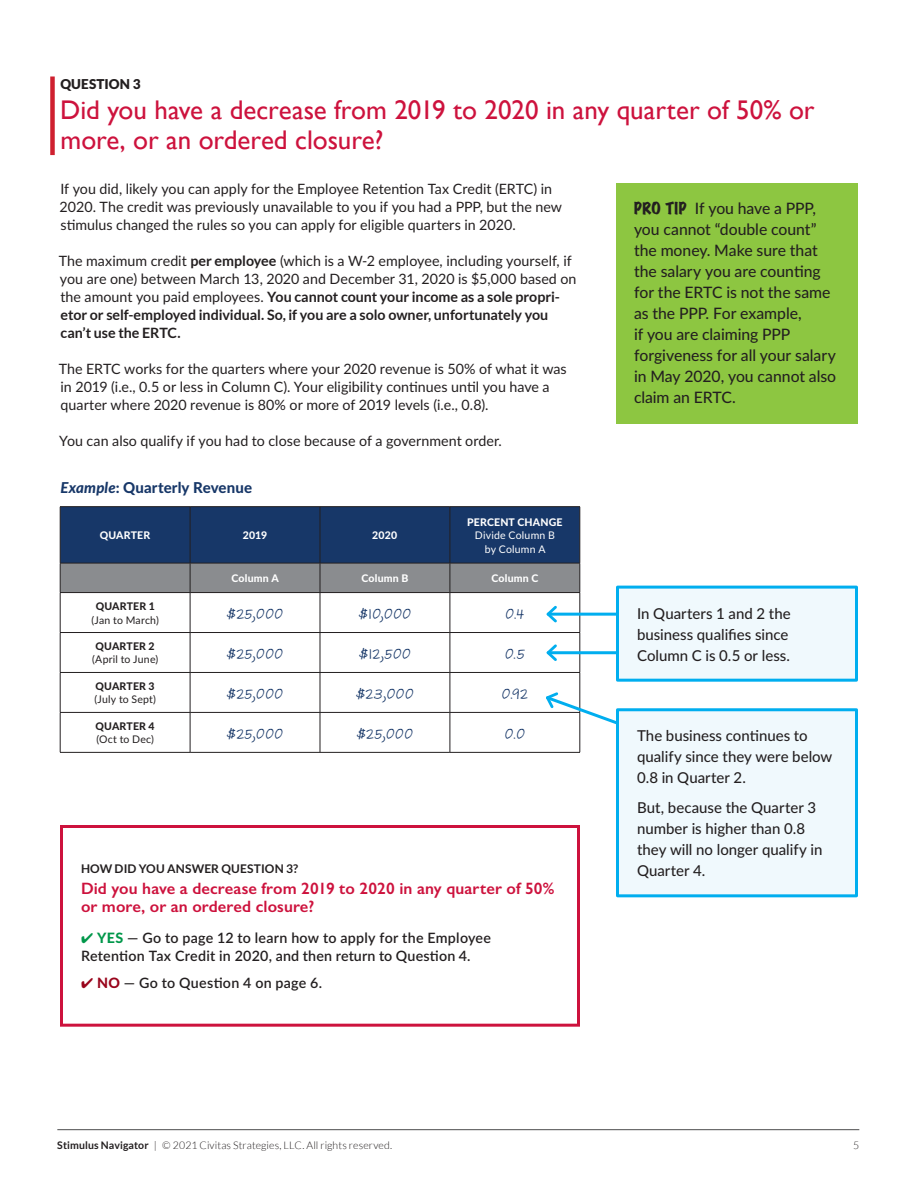
<style>
.page{position:relative;width:918px;height:1188px;background:#fff}
.page>*{position:absolute;margin:0;border:0;box-sizing:border-box;transform-origin:0 0}
.H2_Question{font:27px/30px "Gill Sans";letter-spacing:-.005em;color:#cd123d}
.H2_Question_Reprise{font:600 16.5px/18px "Gill Sans";letter-spacing:.005em;color:#cd123d}
.Handwriting{font:16.5px "Adobe Handwriting Tiffany";letter-spacing:-.005em;color:#173768}
.Tip{font:500 15.75px/21px "Lato";letter-spacing:-.005em;color:#231f20}
.Example_Notes{font:500 15px/21px "Lato";color:#231f20}
.Table_Title{font:800 15px "Lato";letter-spacing:.01em;color:#173768}
.Body{font:14.25px/18px "Lato";color:#231f20}
.YES_NO{font:600 14.25px/18px "Lato";letter-spacing:.015em;color:#231f20}
.H2_Question-2{font:900 13.5px "Lato";letter-spacing:.01em;color:#231f20}
.H2_Question_Reprise-2{font:700 12px "Lato";letter-spacing:.01em;color:#231f20}
.Table_Left_Column{font:10.5px/13.5px "Lato";letter-spacing:.02em;color:#231f20;text-align:center}
.t1{font:300 10.5px "Lato";letter-spacing:.01em;color:#231f20}
.Table_Column_H1{font:800 10.5px "Lato";letter-spacing:.015em;color:#fff}
.Table_Column_H1-2{font:10.5px/13.5px "Lato";letter-spacing:.02em;color:#fff;text-align:center}
.Table_Column_H2{font:800 10.5px "Lato";letter-spacing:.02em;color:#fff}
.s1{font-weight:700}
.s2{font-style:italic}
.s3{font-weight:800}
.s4{font-family:"Marker Felt";font-weight:400;font-stretch:expanded;font-size:15px}
.s5{color:#00974a}
.s6{font-weight:800;color:#00974a}
.s7{color:#99051c}
.s8{font-weight:800;color:#99051c}
</style>
<div class="page">
<hr style="left:57px;top:1129px;width:802px;height:1px;background:#4b4c4d">
<hr style="left:320px;top:593px;width:1px;height:39px;background:#231f20">
<hr style="left:450px;top:593px;width:1px;height:39px;background:#231f20">
<hr style="left:60px;top:632px;width:130px;height:1px;background:#231f20">
<hr style="left:190px;top:632px;width:130px;height:1px;background:#231f20">
<hr style="left:320px;top:632px;width:130px;height:1px;background:#231f20">
<hr style="left:320px;top:633px;width:1px;height:39px;background:#231f20">
<hr style="left:450px;top:632px;width:130px;height:1px;background:#231f20">
<hr style="left:450px;top:633px;width:1px;height:39px;background:#231f20">
<hr style="left:60px;top:672px;width:130px;height:1px;background:#231f20">
<hr style="left:190px;top:672px;width:130px;height:1px;background:#231f20">
<hr style="left:320px;top:672px;width:130px;height:1px;background:#231f20">
<hr style="left:320px;top:673px;width:1px;height:39px;background:#231f20">
<hr style="left:450px;top:672px;width:130px;height:1px;background:#231f20">
<hr style="left:450px;top:673px;width:1px;height:39px;background:#231f20">
<hr style="left:60px;top:712px;width:130px;height:1px;background:#231f20">
<hr style="left:190px;top:712px;width:130px;height:1px;background:#231f20">
<hr style="left:320px;top:712px;width:130px;height:1px;background:#231f20">
<hr style="left:320px;top:713px;width:1px;height:39px;background:#231f20">
<hr style="left:450px;top:712px;width:130px;height:1px;background:#231f20">
<hr style="left:450px;top:713px;width:1px;height:39px;background:#231f20">
<hr style="left:60px;top:506px;width:130px;height:1px;background:#231f20">
<hr style="left:190px;top:506px;width:130px;height:1px;background:#231f20">
<hr style="left:320px;top:506px;width:130px;height:1px;background:#231f20">
<hr style="left:450px;top:506px;width:130px;height:1px;background:#231f20">
<hr style="left:60px;top:593px;width:1px;height:39px;background:#231f20">
<hr style="left:190px;top:593px;width:1px;height:39px;background:#231f20">
<hr style="left:580px;top:593px;width:1px;height:39px;background:#231f20">
<hr style="left:60px;top:633px;width:1px;height:39px;background:#231f20">
<hr style="left:190px;top:633px;width:1px;height:39px;background:#231f20">
<hr style="left:580px;top:633px;width:1px;height:39px;background:#231f20">
<hr style="left:60px;top:673px;width:1px;height:39px;background:#231f20">
<hr style="left:190px;top:673px;width:1px;height:39px;background:#231f20">
<hr style="left:580px;top:673px;width:1px;height:39px;background:#231f20">
<hr style="left:60px;top:713px;width:1px;height:39px;background:#231f20">
<hr style="left:190px;top:713px;width:1px;height:39px;background:#231f20">
<hr style="left:580px;top:713px;width:1px;height:39px;background:#231f20">
<hr style="left:60px;top:752px;width:130px;height:1px;background:#231f20">
<hr style="left:190px;top:752px;width:130px;height:1px;background:#231f20">
<hr style="left:320px;top:752px;width:130px;height:1px;background:#231f20">
<hr style="left:450px;top:752px;width:130px;height:1px;background:#231f20">
<svg style="left:60px;top:507px;width:521px;height:86px;background:#3d5273"></svg>
<hr style="left:60px;top:592px;width:130px;height:1px;background:#231f20">
<hr style="left:190px;top:592px;width:130px;height:1px;background:#231f20">
<hr style="left:320px;top:592px;width:130px;height:1px;background:#231f20">
<hr style="left:450px;top:592px;width:130px;height:1px;background:#231f20">
<hr style="left:548px;top:613px;width:89px;height:3px;background:#00aeef">
<svg style="left:546px;top:605px;width:13px;height:18px"></svg>
<hr style="left:548px;top:651px;width:89px;height:3px;background:#00aeef">
<svg style="left:546px;top:644px;width:13px;height:17px"></svg>
<div style="left:618px;top:587px;width:238px;height:93px;background:#f0f9fd"></div>
<div style="left:616px;top:586px;width:242px;height:96px;border:3px solid #00aeef"></div>
<svg style="left:544px;top:690px;width:72px;height:44px"></svg>
<div style="left:618px;top:710px;width:238px;height:186px;background:#f0f9fd"></div>
<div style="left:616px;top:708px;width:242px;height:189px;border:3px solid #00aeef"></div>
<div style="left:60px;top:825px;width:520px;height:202px;border:3px solid #cd123d"></div>
<div style="left:616px;top:183px;width:242px;height:241px;background:#8dc641"></div>
<div style="left:50px;top:76px;width:5px;height:79px;background:#cf202f"></div>
<p class="H2_Question-2" style="left:60px;top:76px;width:82px">QUESTION 3</p>
<p class="H2_Question" style="left:60px;top:94px;width:756px">Did you have a decrease from 2019 to 2020 in any quarter of 50% or more, or an ordered closure?</p>
<p class="Body" style="left:60px;top:180px;width:504px">If you did, likely you can apply for the Employee Retention Tax Credit (ERTC) in<br>2020. The credit was previously unavailable to you if you had a PPP, but the new stimulus changed the rules so you can apply for eligible quarters in 2020.</p>
<p class="Body" style="left:59px;top:252px;width:519px">The maximum credit <span class="s1">per employee</span> (which is a W-2 employee, including yourself, if you are one) between March 13, 2020 and December 31, 2020 is $5,000 based on the amount you paid employees. <span class="s1">You cannot count your income as a sole propri&shy;etor or self-employed individual. So, if you are a solo owner, unfortunately you can’t use the ERTC.</span></p>
<p class="Body" style="left:59px;top:360px;width:510px">The ERTC works for the quarters where your 2020 revenue is 50% of what it was in 2019 (i.e., 0.5 or less in Column C). Your eligibility continues until you have a quarter where 2020 revenue is 80% or more of 2019 levels (i.e., 0.8).</p>
<p class="Body" style="left:59px;top:432px;width:444px">You can also qualify if you had to close because of a government order.</p>
<p class="Table_Title" style="left:60px;top:476px;width:193px"><span class="s2">Example</span>: Quarterly Revenue</p>
<p class="Table_Column_H1" style="left:100px;top:527px;width:52px">QUARTER</p>
<p class="Table_Column_H1" style="left:243px;top:527px;width:26px">2019</p>
<p class="Table_Column_H1" style="left:372px;top:527px;width:26px">2020</p>
<p class="Table_Column_H1" style="left:467px;top:514px;width:97px">PERCENT CHANGE</p>
<p class="Table_Column_H1-2" style="left:475px;top:528px;width:81px">Divide Column B by Column A</p>
<p class="Table_Column_H2" style="left:231px;top:570px;width:49px">Column A</p>
<p class="Table_Column_H2" style="left:361px;top:570px;width:48px">Column B</p>
<p class="Table_Column_H2" style="left:491px;top:570px;width:48px">Column C</p>
<p class="Table_Left_Column" style="left:92px;top:599px;width:69px"><span class="s3">QUARTER 1 </span>(Jan to March)</p>
<p class="Handwriting" style="left:227px;top:602px;width:58px">$25,000</p>
<p class="Handwriting" style="left:358px;top:602px;width:54px">$10,000</p>
<p class="Handwriting" style="left:505px;top:602px;width:20px">0.4</p>
<p class="Table_Left_Column" style="left:92px;top:639px;width:68px"><span class="s3">QUARTER 2 </span>(April to June)</p>
<p class="Handwriting" style="left:227px;top:642px;width:58px">$25,000</p>
<p class="Handwriting" style="left:359px;top:642px;width:54px">$12,500</p>
<p class="Handwriting" style="left:505px;top:642px;width:22px">0.5</p>
<p class="Table_Left_Column" style="left:94px;top:679px;width:63px;text-align:left"><span class="s3">QUARTER 3 </span>(July to Sept)</p>
<p class="Handwriting" style="left:227px;top:682px;width:58px">$25,000</p>
<p class="Handwriting" style="left:356px;top:682px;width:60px">$23,000</p>
<p class="Handwriting" style="left:502px;top:682px;width:28px">0.92</p>
<p class="Table_Left_Column" style="left:96px;top:719px;width:61px;text-align:left"><span class="s3">QUARTER 4 </span>(Oct to Dec)</p>
<p class="Handwriting" style="left:227px;top:722px;width:58px">$25,000</p>
<p class="Handwriting" style="left:356px;top:722px;width:58px">$25,000</p>
<p class="Handwriting" style="left:505px;top:722px;width:22px">0.0</p>
<p class="Tip" style="left:634px;top:197px;width:204px"><span class="s4">PRO TIP</span> If you have a PPP, you cannot “double count” the money. Make sure that the salary you are counting for the ERTC is not the same as the PPP. For example,<br>if you are claiming PPP forgiveness for all your salary in May 2020, you cannot also claim an ERTC.</p>
<p class="Example_Notes" style="left:637px;top:602px;width:155px">In Quarters 1 and 2 the business qualifies since<br>Column C is 0.5 or less.</p>
<p class="Example_Notes" style="left:637px;top:725px;width:197px">The business continues to qualify since they were below<br>0.8 in Quarter 2.</p>
<p class="Example_Notes" style="left:637px;top:797px;width:187px">But, because the Quarter 3 number is higher than 0.8 they will no longer qualify in</p>
<p class="H2_Question_Reprise-2" style="left:81px;top:862px;width:219px">HOW DID YOU ANSWER QUESTION 3?</p>
<p class="Example_Notes" style="left:637px;top:860px;width:70px">Quarter 4.</p>
<p class="H2_Question_Reprise" style="left:81px;top:879px;width:475px">Did you have a decrease from 2019 to 2020 in any quarter of 50% or more, or an ordered closure?</p>
<p class="YES_NO" style="left:81px;top:929px;width:412px"><span class="s5">✔</span> <span class="s6">YES</span> — Go to page 12 to learn how to apply for the Employee<br>Retention Tax Credit in 2020, and then return to Question 4.</p>
<p class="YES_NO" style="left:81px;top:974px;width:243px"><span class="s7">✔</span> <span class="s8">NO</span> — Go to Question 4 on page 6.</p>
<p class="t1" style="left:57px;top:1140px;width:336px"><span class="s1">Stimulus Navigator</span> | © 2021 Civitas Strategies, LLC. All rights reserved.</p>
<p class="t1" style="left:853px;top:1140px;width:8px">5</p>
</div>
